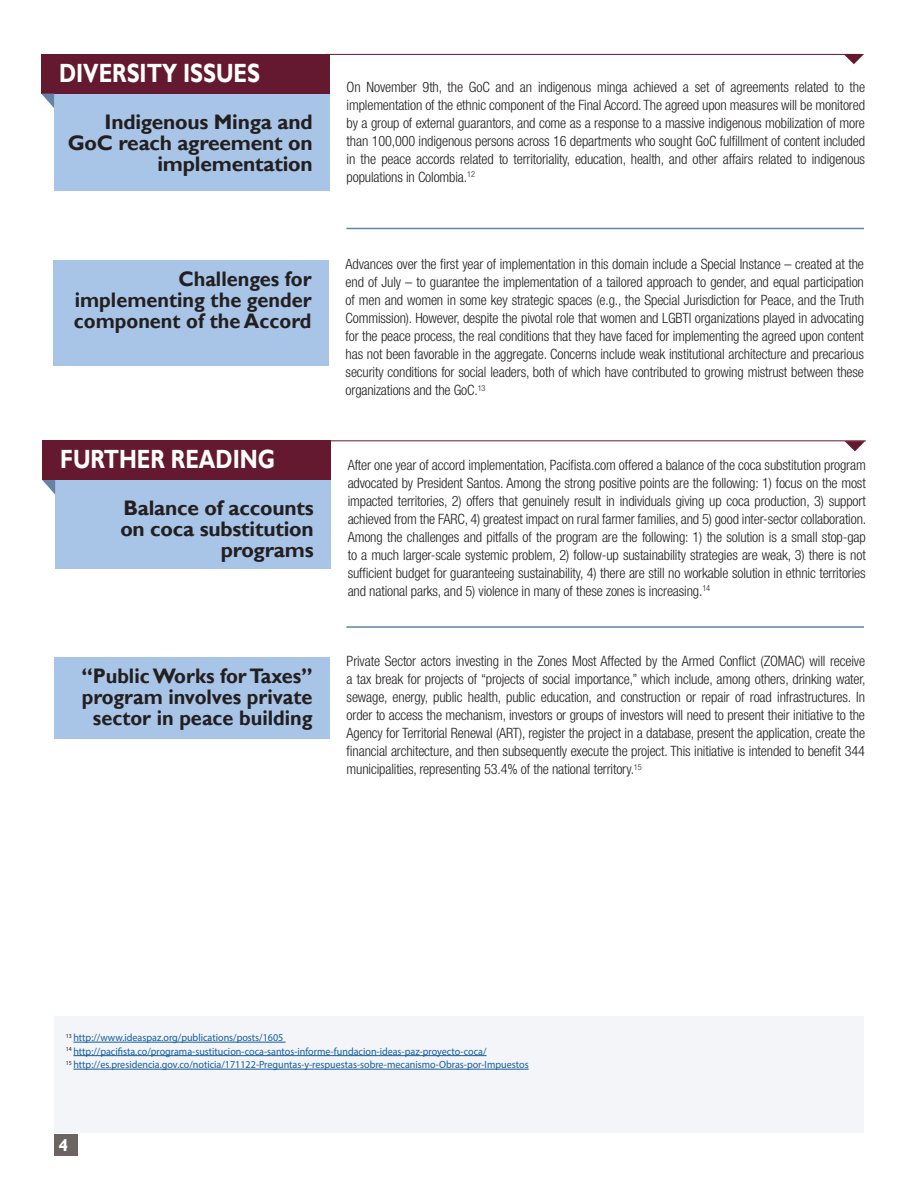
<style>
.page{position:relative;width:918px;height:1188px;background:#fff}
.page>*{position:absolute;margin:0;border:0;box-sizing:border-box;transform-origin:0 0}
.t1{font:700 26.4px "Gill Sans";color:#fff;scale:.81 1}
.t2{font:700 21px/21px "Gill Sans";letter-spacing:-.01em;color:#231f20;text-align:center;scale:.95 1}
.t3{font:700 21px/21px "Gill Sans";letter-spacing:-.01em;color:#231f20;text-align:right}
.t4{font:700 17.4px "Gill Sans";color:#fff}
.t5{font:300 condensed 14.25px/18px "Helvetica Neue LT Std";letter-spacing:-.01em;color:#231f20;text-align:justify}
.t6{font:10.5px "Myriad Pro";color:#175d9e;scale:.96 1}
</style>
<div class="page">
<div style="left:54px;top:1134px;width:23px;height:21px;background:#6b6463"></div>
<div style="left:54px;top:1016px;width:810px;height:117px;background:#f3f5f8"></div>
<hr style="left:73px;top:1042px;width:213px;height:1px;background:#175d9e">
<hr style="left:73px;top:1055px;width:414px;height:1px;background:#175d9e">
<hr style="left:73px;top:1069px;width:456px;height:1px;background:#175d9e">
<hr style="left:346px;top:626px;width:518px;height:2px;background:#6682a6">
<hr style="left:346px;top:228px;width:518px;height:1px;background:#6682a6">
<div style="left:54px;top:657px;width:276px;height:81px;background:#a8c4e6"></div>
<div style="left:53px;top:260px;width:276px;height:106px;background:#a8c4e6"></div>
<div style="left:55px;top:480px;width:276px;height:89px;background:#a8c4e6"></div>
<div style="left:42px;top:440px;width:289px;height:40px;background:#641931"></div>
<hr style="left:318px;top:440px;width:548px;height:1px;background:#641931">
<svg style="left:42px;top:480px;width:13px;height:15px"></svg>
<svg style="left:845px;top:441px;width:20px;height:10px"></svg>
<div style="left:54px;top:93px;width:276px;height:97px;background:#a8c4e6"></div>
<div style="left:41px;top:54px;width:289px;height:40px;background:#641931"></div>
<hr style="left:326px;top:54px;width:535px;height:1px;background:#641931">
<svg style="left:41px;top:94px;width:13px;height:14px"></svg>
<svg style="left:844px;top:54px;width:20px;height:10px"></svg>
<p class="t1" style="left:59px;top:57px;width:250px">DIVERSITY ISSUES</p>
<p class="t3" style="left:68px;top:112px;width:246px">Indigenous Minga and<br>GoC reach agreement on implementation</p>
<p class="t2" style="left:74px;top:269px;width:252px;text-align:justify;text-indent:104px">Challenges for implementing the gender component of the Accord</p>
<p class="t1" style="left:60px;top:444px;width:267px">FURTHER READING</p>
<p class="t3" style="left:120px;top:498px;width:195px">Balance of accounts on coca substitution programs</p>
<p class="t2" style="left:82px;top:666px;width:245px">“Public Works for Taxes” program involves private sector in peace building</p>
<p class="t5" style="left:347px;top:78px;width:520px">On November 9th, the GoC and an indigenous minga achieved a set of agreements related to the implementation of the ethnic component of the Final Accord. The agreed upon measures will be monitored by a group of external guarantors, and come as a response to a massive indigenous mobilization of more than 100,000 indigenous persons across 16 departments who sought GoC fulfillment of content included in the peace accords related to territoriality, education, health, and other affairs related to indigenous populations in Colombia.<sup>12</sup></p>
<p class="t5" style="left:346px;top:255px;width:520px">Advances over the first year of implementation in this domain include a Special Instance – created at the end of July – to guarantee the implementation of a tailored approach to gender, and equal participation of men and women in some key strategic spaces (e.g., the Special Jurisdiction for Peace, and the Truth Commission). However, despite the pivotal role that women and LGBTI organizations played in advocating for the peace process, the real conditions that they have faced for implementing the agreed upon content has not been favorable in the aggregate. Concerns include weak institutional architecture and precarious security conditions for social leaders, both of which have contributed to growing mistrust between these organizations and the GoC.<sup>13</sup></p>
<p class="t5" style="left:348px;top:456px;width:520px">After one year of accord implementation, Pacifista.com offered a balance of the coca substitution program advocated by President Santos. Among the strong positive points are the following: 1) focus on the most impacted territories, 2) offers that genuinely result in individuals giving up coca production, 3) support achieved from the FARC, 4) greatest impact on rural farmer families, and 5) good inter-sector collaboration.<br>Among the challenges and pitfalls of the program are the following: 1) the solution is a small stop-gap to a much larger-scale systemic problem, 2) follow-up sustainability strategies are weak, 3) there is not sufficient budget for guaranteeing sustainability, 4) there are still no workable solution in ethnic territories and national parks, and 5) violence in many of these zones is increasing.<sup>14</sup></p>
<p class="t5" style="left:347px;top:652px;width:521px">Private Sector actors investing in the Zones Most Affected by the Armed Conflict (ZOMAC) will receive a tax break for projects of “projects of social importance,” which include, among others, drinking water, sewage, energy, public health, public education, and construction or repair of road infrastructures. In order to access the mechanism, investors or groups of investors will need to present their initiative to the Agency for Territorial Renewal (ART), register the project in a database, present the application, create the financial architecture, and then subsequently execute the project. This initiative is intended to benefit 344 municipalities, representing 53.4% of the national territory.<sup>15</sup></p>
<p class="t6" style="left:66px;top:1031px;width:228px"><sup>13</sup> http://www.ideaspaz.org/publications/posts/1605</p>
<p class="t6" style="left:66px;top:1045px;width:440px"><sup>14</sup> http://pacifista.co/programa-sustitucion-coca-santos-informe-fundacion-ideas-paz-proyecto-coca/</p>
<p class="t6" style="left:66px;top:1058px;width:484px"><sup>15</sup> http://es.presidencia.gov.co/noticia/171122-Preguntas-y-respuestas-sobre-mecanismo-Obras-por-Impuestos</p>
<p class="t4" style="left:58px;top:1134px;width:11px">4</p>
</div>
